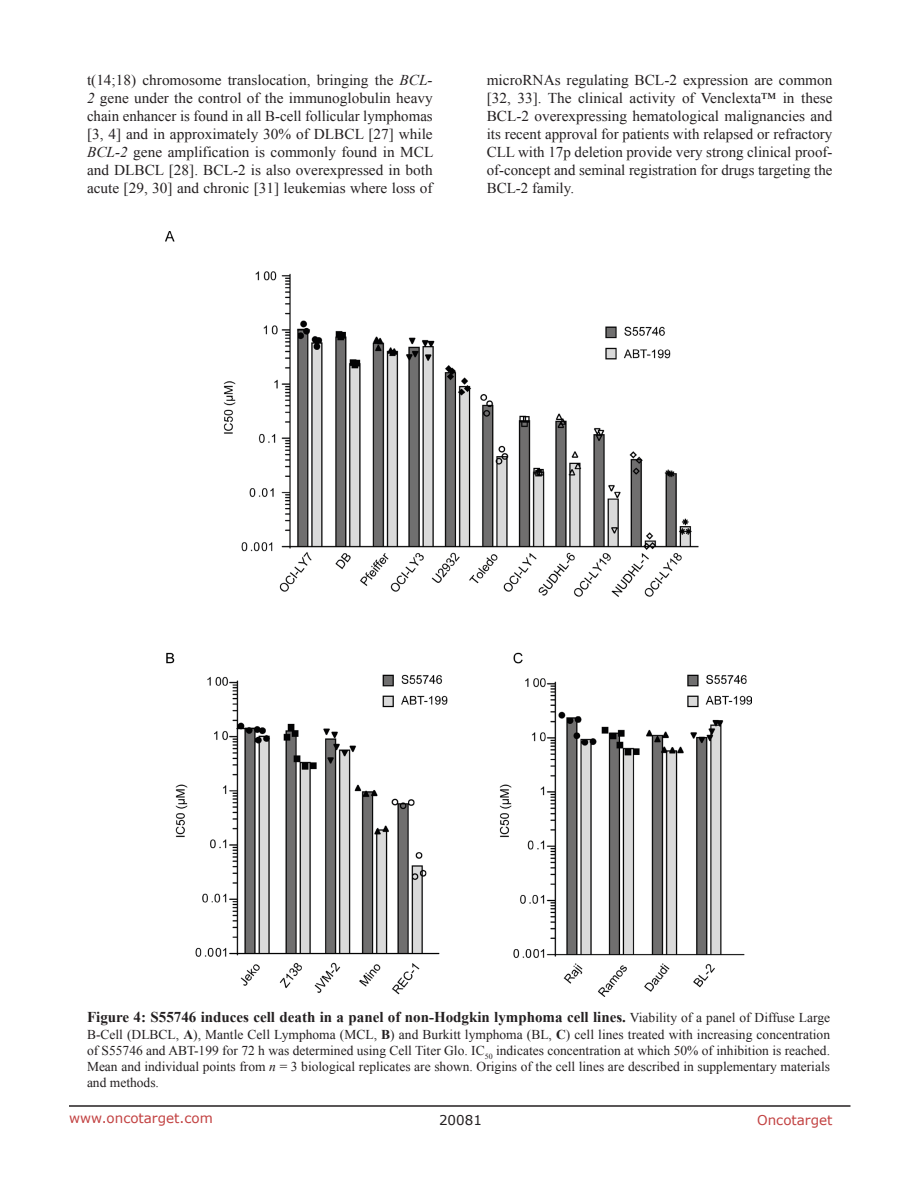
<style>
.page{position:relative;width:918px;height:1188px;background:#fff}
.page>*{position:absolute;margin:0;border:0;box-sizing:border-box;transform-origin:0 0}
.BodyText{font:15px/18px "Times New Roman";color:#231f20;text-align:justify}
.Figuretrx{font:700 15px "Times New Roman";color:#231f20}
.Figuretrx-2{font:13.5px/16.2px "Times New Roman";color:#231f20;text-align:justify}
.t1{font:13.5px "Verdana";color:#c24141}
.t2{font:13.5px "Verdana";color:#231f20}
.s1{font-style:italic}
.s2{font-weight:400;font-size:13.5px}
.s3{font-weight:700}
</style>
<div class="page">
<hr style="left:69px;top:1105px;width:781px;height:2px;background:#231f20">
<img style="left:166px;top:232px;width:585px;height:764px">
<p class="BodyText" style="left:87px;top:71px;width:348px">t(14;18) chromosome translocation, bringing the <span class="s1">BCL-2</span> gene under the control of the immunoglobulin heavy chain enhancer is found in all B-cell follicular lymphomas [3, 4] and in approximately 30% of DLBCL [27] while <span class="s1">BCL-2</span> gene amplification is commonly found in MCL and DLBCL [28]. BCL-2 is also overexpressed in both acute [29, 30] and chronic [31] leukemias where loss of</p>
<p class="BodyText" style="left:487px;top:71px;width:347px">microRNAs regulating BCL-2 expression are common [32, 33]. The clinical activity of Venclexta™ in these BCL-2 overexpressing hematological malignancies and its recent approval for patients with relapsed or refractory CLL with 17p deletion provide very strong clinical proof&shy;of-concept and seminal registration for drugs targeting the BCL-2 family.</p>
<p class="Figuretrx" style="left:87px;top:1007px;width:745px">Figure 4: S55746 induces cell death in a panel of non-Hodgkin lymphoma cell lines. <span class="s2">Viability of a panel of Diffuse Large</span></p>
<p class="Figuretrx-2" style="left:87px;top:1026px;width:745px">B-Cell (DLBCL, <span class="s3">A</span>), Mantle Cell Lymphoma (MCL, <span class="s3">B</span>) and Burkitt lymphoma (BL, <span class="s3">C</span>) cell lines treated with increasing concentration of S55746 and ABT-199 for 72 h was determined using Cell Titer Glo. IC<sub>50</sub> indicates concentration at which 50% of inhibition is reached.<br>Mean and individual points from <span class="s1">n</span> = 3 biological replicates are shown. Origins of the cell lines are described in supplementary materials and methods.</p>
<p class="t1" style="left:69px;top:1109px;width:145px">www.oncotarget.com</p>
<p class="t2" style="left:439px;top:1111px;width:44px">20081</p>
<p class="t1" style="left:757px;top:1111px;width:77px">Oncotarget</p>
</div>
